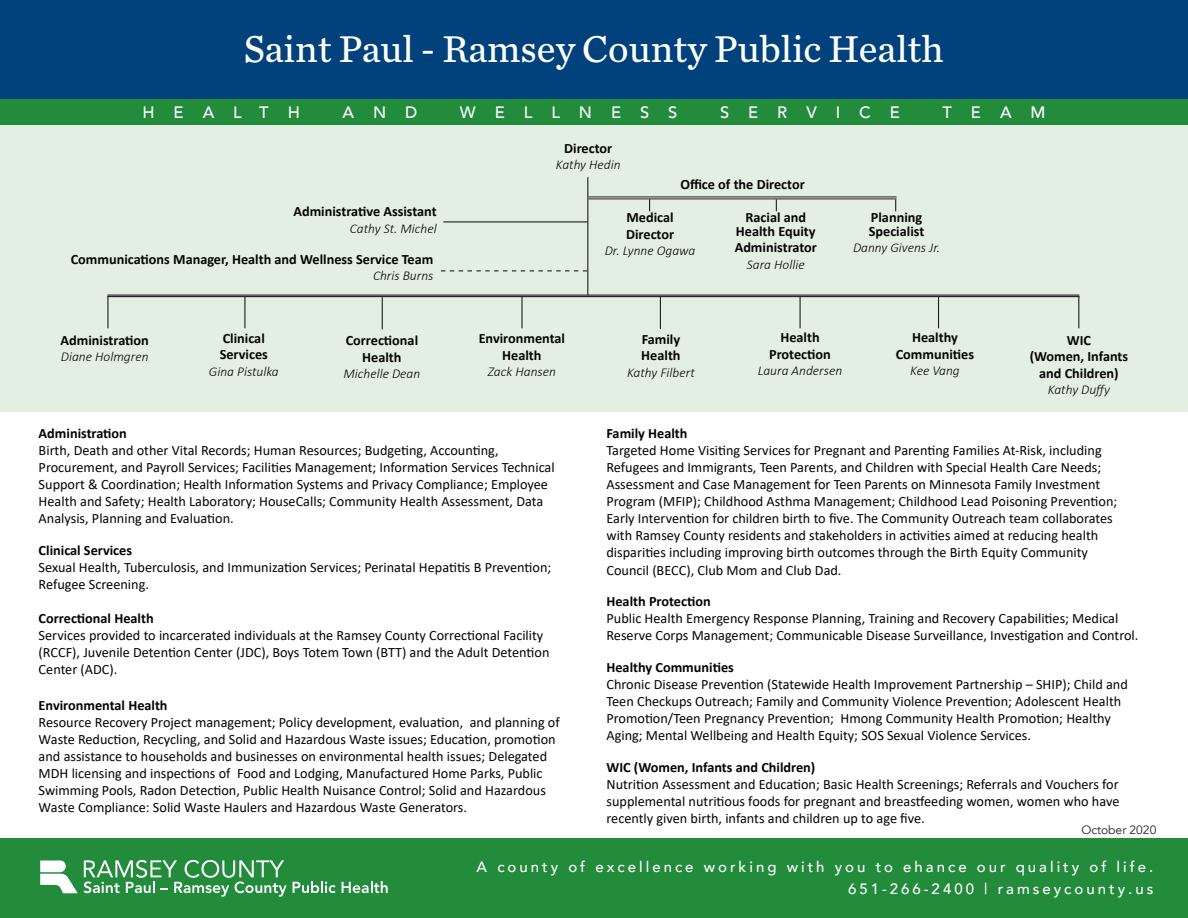
<style>
.page{position:relative;width:1188px;height:918px;background:#fff}
.page>*{position:absolute;margin:0;border:0;box-sizing:border-box;transform-origin:0 0}
.t1{font:39px "Chronicle Text G3";color:#fff}
.t2{font:500 16.5px "Avenir LT Com";letter-spacing:1.15em;color:#fff}
.t3{font:500 15px/22.5px "Avenir LT Com";letter-spacing:.2em;color:#fff;text-align:right}
.t4{font:14.25px/17.1px "Calibri";color:#040503}
.t5{font:700 14.25px/16.5px "Calibri";color:#040503;text-align:center}
.t6{font:italic 300 13.5px "Calibri";color:#040503}
.t7{font:12px "Avenir LT Com";color:#231f20}
</style>
<div class="page">
<div style="left:0;top:119px;width:1188px;height:292px;background:#e4efe3"></div>
<div style="left:0;top:0;width:1188px;height:101px;background:#01427c"></div>
<div style="left:0;top:99px;width:1188px;height:26px;background:#238b3c"></div>
<div style="left:0;top:839px;width:1188px;height:79px;background:#238b3c"></div>
<svg style="left:84px;top:860px;width:203px;height:37px"></svg>
<svg style="left:293px;top:881px;width:43px;height:12px"></svg>
<svg style="left:342px;top:881px;width:46px;height:12px"></svg>
<svg style="left:40px;top:860px;width:38px;height:33px"></svg>
<hr style="left:244px;top:296px;width:1px;height:32px;background:#231f20">
<hr style="left:1078px;top:296px;width:1px;height:32px;background:#231f20">
<hr style="left:521px;top:296px;width:2px;height:32px;background:#231f20">
<hr style="left:107px;top:296px;width:2px;height:32px;background:#231f20">
<hr style="left:938px;top:296px;width:1px;height:32px;background:#231f20">
<hr style="left:800px;top:296px;width:1px;height:32px;background:#231f20">
<hr style="left:107px;top:295px;width:972px;height:1px;background:#231f20">
<hr style="left:107px;top:296px;width:972px;height:1px;background:#231f20">
<hr style="left:587px;top:177px;width:1px;height:118px;background:#231f20">
<hr style="left:588px;top:196px;width:309px;height:1px;background:#231f20">
<hr style="left:588px;top:198px;width:309px;height:1px;background:#231f20">
<svg style="left:441px;top:270px;width:146px;height:1px"></svg>
<hr style="left:443px;top:221px;width:145px;height:1px;background:#231f20">
<hr style="left:382px;top:297px;width:1px;height:32px;background:#231f20">
<hr style="left:660px;top:297px;width:1px;height:32px;background:#231f20">
<svg style="left:649px;top:199px;width:1px;height:12px"></svg>
<svg style="left:776px;top:199px;width:1px;height:12px"></svg>
<svg style="left:895px;top:199px;width:1px;height:12px"></svg>
<h1 class="t1" style="left:244px;top:19px;width:701px">Saint Paul - Ramsey County Public Health</h1>
<p class="t2" style="left:142px;top:102px;width:159px">HEALTH</p>
<p class="t2" style="left:343px;top:102px;width:76px">AND</p>
<p class="t2" style="left:460px;top:102px;width:219px">WELLNESS</p>
<p class="t2" style="left:720px;top:102px;width:181px">SERVICE</p>
<p class="t2" style="left:943px;top:102px;width:105px">TEAM</p>
<p class="t5" style="left:293px;top:203px;width:145px">Administrative Assistant</p>
<p class="t6" style="left:350px;top:220px;width:88px">Cathy St. Michel</p>
<p class="t5" style="left:71px;top:251px;width:364px">Communications Manager, Health and Wellness Service Team</p>
<p class="t6" style="left:373px;top:268px;width:62px">Chris Burns</p>
<p class="t5" style="left:61px;top:331px;width:90px">Administration</p>
<p class="t6" style="left:61px;top:348px;width:89px">Diane Holmgren</p>
<p class="t5" style="left:220px;top:330px;width:50px;text-align:left">Clinical<br>Services</p>
<p class="t6" style="left:209px;top:363px;width:71px">Gina Pistulka</p>
<p class="t5" style="left:346px;top:332px;width:74px">Correctional<br>Health</p>
<p class="t6" style="left:344px;top:365px;width:78px">Michelle Dean</p>
<p class="t5" style="left:564px;top:139px;width:50px">Director</p>
<p class="t6" style="left:556px;top:156px;width:66px">Kathy Hedin</p>
<p class="t5" style="left:680px;top:176px;width:126px">Office of the Director</p>
<p class="t5" style="left:626px;top:209px;width:50px;text-align:left">Medical<br>Director</p>
<p class="t6" style="left:605px;top:242px;width:92px">Dr. Lynne Ogawa</p>
<p class="t5" style="left:736px;top:210px;width:81px;line-height:13.5px">Racial and<br>Health Equity</p>
<p class="t5" style="left:735px;top:239px;width:84px">Administrator</p>
<p class="t6" style="left:747px;top:256px;width:59px">Sara Hollie</p>
<p class="t5" style="left:869px;top:210px;width:57px;line-height:13.5px;text-align:left">Planning<br>Specialist</p>
<p class="t6" style="left:853px;top:239px;width:89px">Danny Givens Jr.</p>
<p class="t5" style="left:479px;top:330px;width:88px">Environmental<br>Health</p>
<p class="t6" style="left:488px;top:363px;width:70px">Zack Hansen</p>
<p class="t5" style="left:641px;top:330px;width:41px;text-align:left">Family<br>Health</p>
<p class="t6" style="left:627px;top:364px;width:69px">Kathy Filbert</p>
<p class="t5" style="left:769px;top:329px;width:63px">Health<br>Protection</p>
<p class="t6" style="left:758px;top:362px;width:86px">Laura Andersen</p>
<p class="t5" style="left:896px;top:329px;width:80px">Healthy<br>Communities</p>
<p class="t6" style="left:910px;top:362px;width:51px">Kee Vang</p>
<p class="t5" style="left:1030px;top:331px;width:100px">WIC<br>(Women, Infants and Children)</p>
<p class="t6" style="left:1048px;top:381px;width:64px">Kathy Duffy</p>
<p class="t5" style="left:607px;top:425px;width:83px">Family Health</p>
<p class="t4" style="left:607px;top:441px;width:512px">Targeted Home Visiting Services for Pregnant and Parenting Families At-Risk, including Refugees and Immigrants, Teen Parents, and Children with Special Health Care Needs; Assessment and Case Management for Teen Parents on Minnesota Family Investment Program (MFIP); Childhood Asthma Management; Childhood Lead Poisoning Prevention; Early Intervention for children birth to five. The Community Outreach team collaborates with Ramsey County residents and stakeholders in activities aimed at reducing health disparities including improving birth outcomes through the Birth Equity Community Council (BECC), Club Mom and Club Dad.</p>
<p class="t5" style="left:607px;top:593px;width:106px">Health Protection</p>
<p class="t4" style="left:607px;top:610px;width:534px">Public Health Emergency Response Planning, Training and Recovery Capabilities; Medical<br>Reserve Corps Management; Communicable Disease Surveillance, Investigation and Control.</p>
<p class="t5" style="left:607px;top:659px;width:129px">Healthy Communities</p>
<p class="t4" style="left:607px;top:675px;width:523px">Chronic Disease Prevention (Statewide Health Improvement Partnership – SHIP); Child and Teen Checkups Outreach; Family and Community Violence Prevention; Adolescent Health Promotion/Teen Pregnancy Prevention; Hmong Community Health Promotion; Healthy Aging; Mental Wellbeing and Health Equity; SOS Sexual Violence Services.</p>
<p class="t5" style="left:607px;top:759px;width:210px">WIC (Women, Infants and Children)</p>
<p class="t4" style="left:607px;top:775px;width:514px;text-align:justify">Nutrition Assessment and Education; Basic Health Screenings; Referrals and Vouchers for supplemental nutritious foods for pregnant and breastfeeding women, women who have recently given birth, infants and children up to age five.</p>
<p class="t5" style="left:39px;top:425px;width:90px">Administration</p>
<p class="t4" style="left:39px;top:441px;width:518px">Birth, Death and other Vital Records; Human Resources; Budgeting, Accounting, Procurement, and Payroll Services; Facilities Management; Information Services Technical Support &amp; Coordination; Health Information Systems and Privacy Compliance; Employee Health and Safety; Health Laboratory; HouseCalls; Community Health Assessment, Data Analysis, Planning and Evaluation.</p>
<p class="t5" style="left:39px;top:542px;width:95px">Clinical Services</p>
<p class="t4" style="left:39px;top:558px;width:514px">Sexual Health, Tuberculosis, and Immunization Services; Perinatal Hepatitis B Prevention;<br>Refugee Screening.</p>
<p class="t5" style="left:39px;top:610px;width:117px">Correctional Health</p>
<p class="t4" style="left:39px;top:627px;width:512px">Services provided to incarcerated individuals at the Ramsey County Correctional Facility (RCCF), Juvenile Detention Center (JDC), Boys Totem Town (BTT) and the Adult Detention<br>Center (ADC).</p>
<p class="t5" style="left:39px;top:696px;width:130px">Environmental Health</p>
<p class="t4" style="left:39px;top:713px;width:523px">Resource Recovery Project management; Policy development, evaluation, and planning of Waste Reduction, Recycling, and Solid and Hazardous Waste issues; Education, promotion and assistance to households and businesses on environmental health issues; Delegated MDH licensing and inspections of Food and Lodging, Manufactured Home Parks, Public Swimming Pools, Radon Detection, Public Health Nuisance Control; Solid and Hazardous Waste Compliance: Solid Waste Haulers and Hazardous Waste Generators.</p>
<p class="t7" style="left:1081px;top:822px;width:76px">October 2020</p>
<p class="t3" style="left:477px;top:855px;width:678px">A county of excellence working with you to ehance our quality of life.<br>651-266-2400 | ramseycounty.us</p>
</div>
